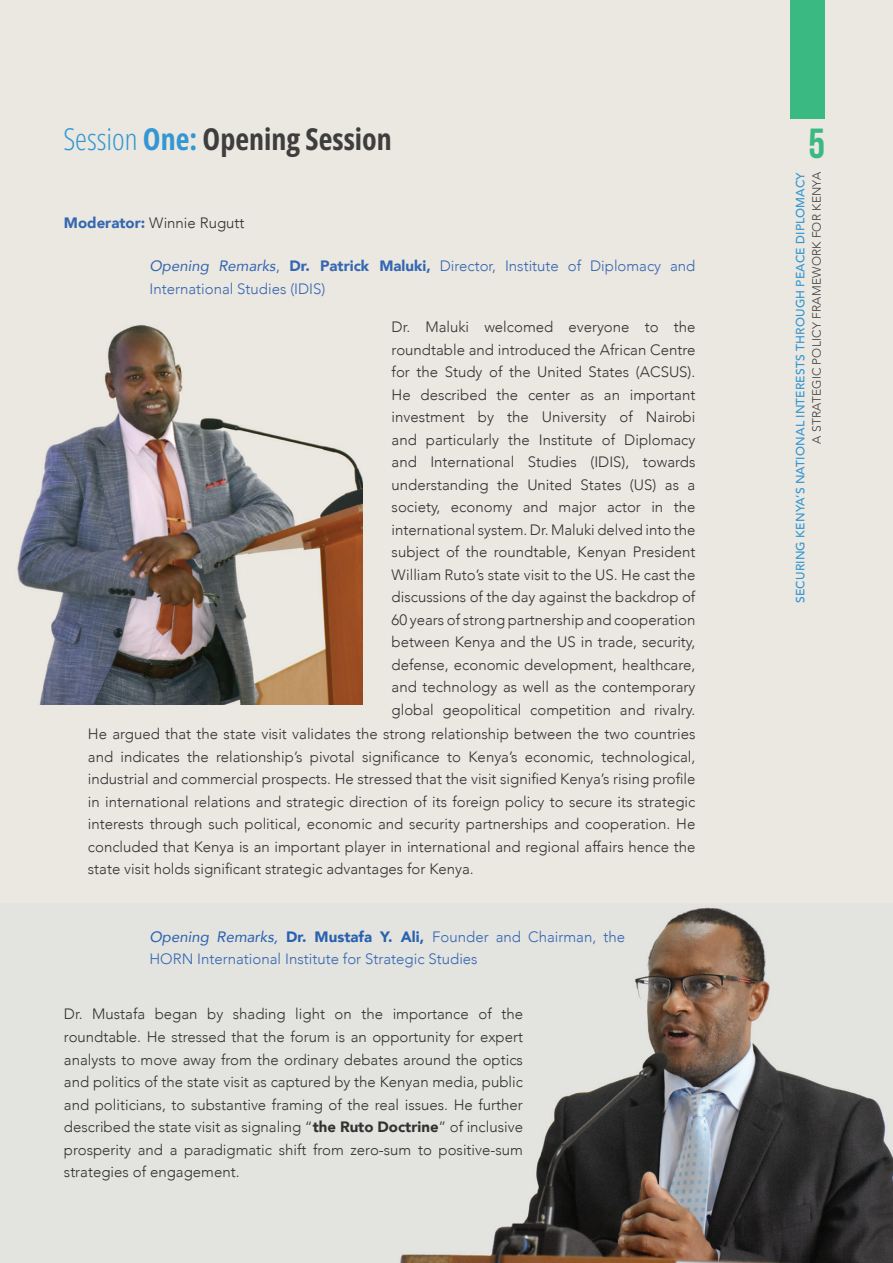
<style>
.page{position:relative;width:893px;height:1263px;background:#fff}
.page>*{position:absolute;margin:0;border:0;box-sizing:border-box;transform-origin:0 0}
.t1{font:700 42px "Bebas Neue";color:#3ab983}
.Session_i{font:700 30px "Open Sans Condensed";color:#3e3e3f}
.Body_Text{font:300 15px/22.5px "Avenir";color:#333233;text-align:justify}
.Body_Text_Opening{font:300 15px/22.5px "Avenir";color:#3467b1}
.t2{font:500 12px "Avenir";letter-spacing:.015em;color:#3297d3}
.t3{font:300 12px "Avenir";letter-spacing:.015em;color:#3e3e3f}
.s1{font-weight:300;color:#3297d3}
.s2{color:#3297d3}
.s3{font-weight:900;color:#3467b1}
.s4{font-weight:400;font-style:italic}
.s5{font-weight:400}
.s6{font-weight:900}
.s7{font-weight:400;font-style:italic;color:#2861ae}
.s8{font-weight:900;color:#2861ae}
</style>
<div class="page">
<div style="left:0;top:0;width:893px;height:903px;background:#ebe7e1"></div>
<img style="left:17px;top:324px;width:346px;height:380px">
<div style="left:0;top:903px;width:893px;height:360px;background:#e3e3e0"></div>
<img style="left:400px;top:907px;width:493px;height:356px">
<div style="left:791px;top:0;width:34px;height:119px;background:#3ab983"></div>
<p class="Session_i" style="left:63px;top:118px;width:330px"><span class="s1">Session</span> <span class="s2">One:</span> Opening Session</p>
<p class="Body_Text" style="left:64px;top:211px;width:182px"><span class="s3">Moderator:</span> Winnie Rugutt</p>
<p class="Body_Text_Opening" style="left:149px;top:255px;width:547px"><span class="s4">Opening Remarks</span><span class="s5">,</span> <span class="s6">Dr. Patrick Maluki,</span> Director, Institute of Diplomacy and<br>International Studies (IDIS)</p>
<p class="Body_Text" style="left:392px;top:316px;width:305px">Dr. Maluki welcomed everyone to the roundtable and introduced the African Centre for the Study of the United States (ACSUS).<br>He described the center as an important investment by the University of Nairobi and particularly the Institute of Diplomacy and International Studies (IDIS), towards understanding the United States (US) as a society, economy and major actor in the international system. Dr. Maluki delved into the subject of the roundtable, Kenyan President William Ruto’s state visit to the US. He cast the discussions of the day against the backdrop of 60 years of strong partnership and cooperation between Kenya and the US in trade, security, defense, economic development, healthcare, and technology as well as the contemporary global geopolitical competition and rivalry.</p>
<p class="Body_Text" style="left:88px;top:723px;width:609px">He argued that the state visit validates the strong relationship between the two countries and indicates the relationship’s pivotal significance to Kenya’s economic, technological, industrial and commercial prospects. He stressed that the visit signified Kenya’s rising profile in international relations and strategic direction of its foreign policy to secure its strategic interests through such political, economic and security partnerships and cooperation. He concluded that Kenya is an important player in international and regional affairs hence the state visit holds significant strategic advantages for Kenya.</p>
<p class="Body_Text_Opening" style="left:149px;top:925px;width:477px"><span class="s7">Opening Remarks,</span> <span class="s8">Dr. Mustafa Y. Ali,</span> Founder and Chairman, the<br>HORN International Institute for Strategic Studies</p>
<p class="Body_Text" style="left:64px;top:1003px;width:461px">Dr. Mustafa began by shading light on the importance of the roundtable. He stressed that the forum is an opportunity for expert analysts to move away from the ordinary debates around the optics and politics of the state visit as captured by the Kenyan media, public and politicians, to substantive framing of the real issues. He further described the state visit as signaling “<span class="s6">the Ruto Doctrine</span>” of inclusive prosperity and a paradigmatic shift from zero-sum to positive-sum strategies of engagement.</p>
<p class="t1" style="left:808px;top:121px;width:18px">5</p>
<p class="t2" style="left:790px;top:603px;width:432px;rotate:-90deg">SECURING KENYA’S NATIONAL INTERESTS THROUGH PEACE DIPLOMACY</p>
<p class="t3" style="left:810px;top:444px;width:273px;rotate:-90deg">A STRATEGIC POLICY FRAMEWORK FOR KENYA</p>
</div>
